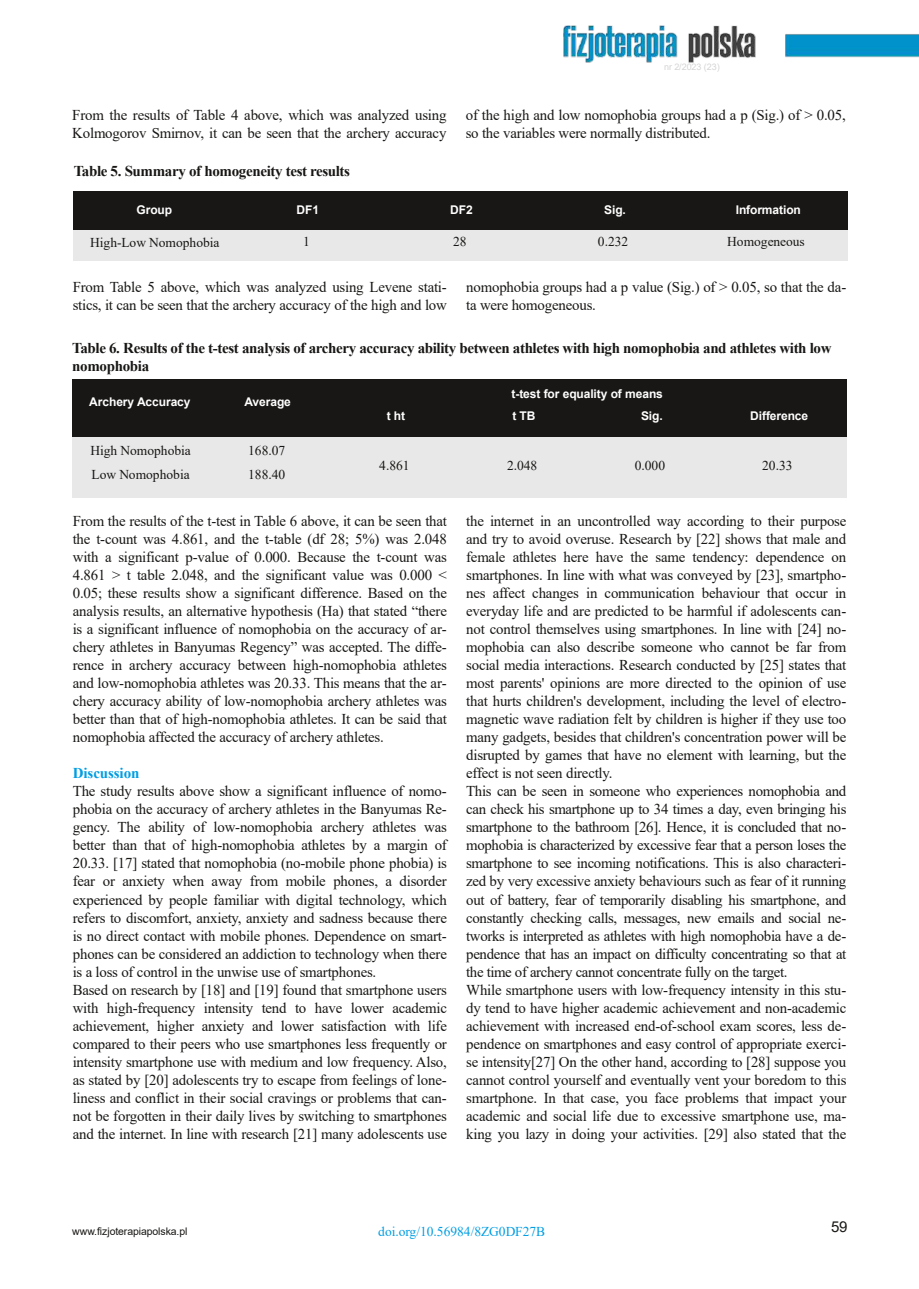
<style>
.page{position:relative;width:919px;height:1289px;background:#fff}
.page>*{position:absolute;margin:0;border:0;box-sizing:border-box;transform-origin:0 0}
.t1{font:15px/18px "Times New Roman";letter-spacing:-.015em;color:#181715}
.t2{font:700 15px/18px "Times New Roman";letter-spacing:-.025em;color:#181715}
.t3{font:700 15px "Times New Roman";letter-spacing:-.005em;color:#009ee3}
.t4{font:15px "Arial";color:#181715}
.t5{font:13.5px/24px "Times New Roman";color:#181715}
.t6{font:13.5px "Times New Roman";color:#009ee3}
.t7{font:700 12px "Arial";letter-spacing:-.005em;color:#fff}
.t8{font:10.5px "Arial";letter-spacing:-.01em;color:#181715}
.t9{font:9px "Arial";letter-spacing:-.005em;color:rgb(111 110 110/.3)}
</style>
<div class="page">
<img style="left:563px;top:25px;width:355px;height:38px">
<div style="left:74px;top:223px;width:774px;height:38px;background:#e8e8e8"></div>
<div style="left:74px;top:191px;width:774px;height:38px;background:#181715"></div>
<div style="left:72px;top:434px;width:774px;height:63px;background:#e8e8e8"></div>
<div style="left:72px;top:379px;width:774px;height:57px;background:#181715"></div>
<p class="t9" style="left:664px;top:62px;width:57px">nr 2/2023 (23)</p>
<p class="t1" style="left:72px;top:106px;width:375px">From the results of Table 4 above, which was analyzed using<br>Kolmogorov Smirnov, it can be seen that the archery accuracy</p>
<p class="t1" style="left:465px;top:106px;width:381px">of the high and low nomophobia groups had a p (Sig.) of &gt; 0.05, so the variables were normally distributed.</p>
<p class="t2" style="left:74px;top:162px;width:278px">Table 5. Summary of homogeneity test results</p>
<p class="t7" style="left:136px;top:203px;width:37px">Group</p>
<p class="t7" style="left:296px;top:203px;width:24px">DF1</p>
<p class="t7" style="left:450px;top:203px;width:24px">DF2</p>
<p class="t7" style="left:604px;top:203px;width:23px">Sig.</p>
<p class="t7" style="left:735px;top:203px;width:67px">Information</p>
<p class="t5" style="left:90px;top:230px;width:131px">High-Low Nomophobia</p>
<p class="t5" style="left:303px;top:230px;width:8px">1</p>
<p class="t5" style="left:453px;top:230px;width:15px">28</p>
<p class="t5" style="left:598px;top:230px;width:32px">0.232</p>
<p class="t5" style="left:727px;top:229px;width:79px">Homogeneous</p>
<p class="t1" style="left:73px;top:278px;width:375px">From Table 5 above, which was analyzed using Levene stati‐ stics, it can be seen that the archery accuracy of the high and low</p>
<p class="t1" style="left:466px;top:278px;width:381px">nomophobia groups had a p value (Sig.) of &gt; 0.05, so that the da‐ ta were homogeneous.</p>
<p class="t2" style="left:72px;top:338px;width:760px">Table 6. Results of the t-test analysis of archery accuracy ability between athletes with high nomophobia and athletes with low nomophobia</p>
<p class="t7" style="left:89px;top:395px;width:103px">Archery Accuracy</p>
<p class="t7" style="left:244px;top:395px;width:48px">Average</p>
<p class="t5" style="left:90px;top:439px;width:102px">High Nomophobia<br>Low Nomophobia</p>
<p class="t5" style="left:248px;top:438px;width:39px">168.07<br>188.40</p>
<p class="t7" style="left:511px;top:387px;width:153px">t-test for equality of means</p>
<p class="t7" style="left:386px;top:409px;width:20px">t ht</p>
<p class="t7" style="left:512px;top:409px;width:25px">t TB</p>
<p class="t7" style="left:641px;top:409px;width:23px">Sig.</p>
<p class="t7" style="left:750px;top:409px;width:59px">Difference</p>
<p class="t5" style="left:379px;top:453px;width:32px">4.861</p>
<p class="t5" style="left:507px;top:453px;width:32px">2.048</p>
<p class="t5" style="left:634px;top:453px;width:32px">0.000</p>
<p class="t5" style="left:762px;top:453px;width:32px">20.33</p>
<p class="t1" style="left:73px;top:512px;width:376px;text-align:justify">From the results of the t-test in Table 6 above, it can be seen that the t-count was 4.861, and the t-table (df 28; 5%) was 2.048 with a significant p-value of 0.000. Because the t-count was 4.861 &gt; t table 2.048, and the significant value was 0.000 &lt; 0.05; these results show a significant difference. Based on the analysis results, an alternative hypothesis (Ha) that stated “there is a significant influence of nomophobia on the accuracy of ar‐ chery athletes in Banyumas Regency” was accepted. The diffe‐ rence in archery accuracy between high-nomophobia athletes and low-nomophobia athletes was 20.33. This means that the ar‐ chery accuracy ability of low-nomophobia archery athletes was better than that of high-nomophobia athletes. It can be said that nomophobia affected the accuracy of archery athletes.</p>
<p class="t3" style="left:73px;top:765px;width:68px">Discussion</p>
<p class="t1" style="left:73px;top:782px;width:376px">The study results above show a significant influence of nomo‐ phobia on the accuracy of archery athletes in the Banyumas Re‐ gency. The ability of low-nomophobia archery athletes was better than that of high-nomophobia athletes by a margin of 20.33. [17] stated that nomophobia (no-mobile phone phobia) is fear or anxiety when away from mobile phones, a disorder experienced by people familiar with digital technology, which refers to discomfort, anxiety, anxiety and sadness because there is no direct contact with mobile phones. Dependence on smart‐ phones can be considered an addiction to technology when there is a loss of control in the unwise use of smartphones.<br>Based on research by [18] and [19] found that smartphone users with high-frequency intensity tend to have lower academic achievement, higher anxiety and lower satisfaction with life compared to their peers who use smartphones less frequently or intensity smartphone use with medium and low frequency. Also, as stated by [20] adolescents try to escape from feelings of lone‐ liness and conflict in their social cravings or problems that can‐ not be forgotten in their daily lives by switching to smartphones and the internet. In line with research [21] many adolescents use</p>
<p class="t1" style="left:466px;top:512px;width:382px">the internet in an uncontrolled way according to their purpose and try to avoid overuse. Research by [22] shows that male and female athletes here have the same tendency: dependence on smartphones. In line with what was conveyed by [23], smartpho‐ nes affect changes in communication behaviour that occur in everyday life and are predicted to be harmful if adolescents can‐ not control themselves using smartphones. In line with [24] no‐ mophobia can also describe someone who cannot be far from social media interactions. Research conducted by [25] states that most parents' opinions are more directed to the opinion of use that hurts children's development, including the level of electro‐ magnetic wave radiation felt by children is higher if they use too many gadgets, besides that children's concentration power will be disrupted by games that have no element with learning, but the effect is not seen directly.<br>This can be seen in someone who experiences nomophobia and can check his smartphone up to 34 times a day, even bringing his smartphone to the bathroom [26]. Hence, it is concluded that no‐ mophobia is characterized by excessive fear that a person loses the smartphone to see incoming notifications. This is also characteri‐ zed by very excessive anxiety behaviours such as fear of it running out of battery, fear of temporarily disabling his smartphone, and constantly checking calls, messages, new emails and social ne‐ tworks is interpreted as athletes with high nomophobia have a de‐ pendence that has an impact on difficulty concentrating so that at the time of archery cannot concentrate fully on the target.<br>While smartphone users with low-frequency intensity in this stu‐ dy tend to have higher academic achievement and non-academic achievement with increased end-of-school exam scores, less de‐ pendence on smartphones and easy control of appropriate exerci‐ se intensity[27] On the other hand, according to [28] suppose you cannot control yourself and eventually vent your boredom to this smartphone. In that case, you face problems that impact your academic and social life due to excessive smartphone use, ma‐ king you lazy in doing your activities. [29] also stated that the</p>
<p class="t8" style="left:72px;top:1225px;width:117px">www.fizjoterapiapolska.pl</p>
<p class="t6" style="left:378px;top:1224px;width:168px">doi.org/10.56984/8ZG0DF27B</p>
<p class="t4" style="left:831px;top:1218px;width:18px">59</p>
</div>
